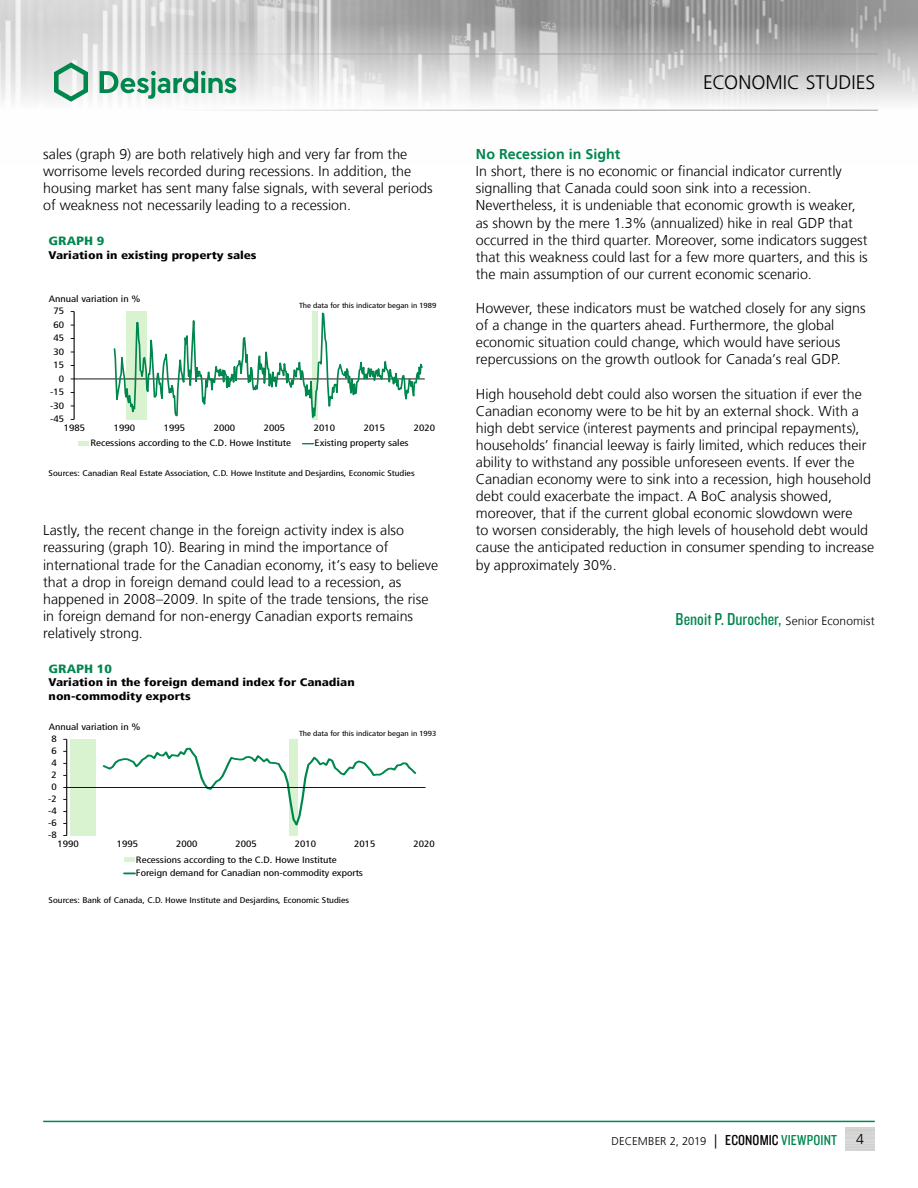
<style>
.page{position:relative;width:918px;height:1188px;background:#fff}
.page>*{position:absolute;margin:0;border:0;box-sizing:border-box;transform-origin:0 0}
.t1{font:300 19.5px "Frutiger LT";letter-spacing:.005em;color:#000}
.t2{font:18px "Knockout 29 Junior Ltweight";color:#00874e}
.t3{font:300 14.25px/17.1px "Frutiger LT";color:#000}
.t4{font:700 14.25px "Frutiger LT";letter-spacing:.005em;color:#00874e}
.t5{font:900 condensed 12px "Frutiger LT";color:#00874e;scale:1.2 1}
.t6{font:300 11.25px "Frutiger LT";color:#000}
.t7{font:900 condensed 11.1px "Frutiger LT";color:#000;scale:1.2 1}
.t8{font:condensed 9.3px "Frutiger LT";color:#000;scale:1.2 1}
.t9{font:condensed 9.15px/13.5px "Frutiger LT";color:#000;text-align:justify;scale:1.2 1}
.t10{font:condensed 8.25px "Frutiger LT";color:#000;scale:1.2 1}
.t11{font:condensed 7.35px "Frutiger LT";color:#000;scale:1.2 1}
.s1{font-family:"Frutiger LT";font-weight:300;font-size:12px;color:#000}
.s2{font-size:14.25px}
.s3{font-family:"Knockout 29 Junior Ltweight";font-weight:400;font-size:15px}
.s4{font-family:"Knockout 29 Junior Ltweight";font-weight:400;font-size:15px;color:#00874e}
</style>
<div class="page">
<img style="left:0;top:0;width:918px;height:110px">
<hr style="left:0;top:54px;width:878px;height:1px;background:#9d9d9c">
<hr style="left:0;top:110px;width:878px;height:1px;background:#9d9d9c">
<svg style="left:54px;top:62px;width:34px;height:40px"></svg>
<svg style="left:100px;top:71px;width:136px;height:28px"></svg>
<hr style="left:43px;top:1121px;width:832px;height:1px;background:#00874e">
<hr style="left:295px;top:739px;width:3px;height:48px;background:#d9f3d1">
<hr style="left:292px;top:739px;width:3px;height:48px;background:#d9f3d1">
<hr style="left:289px;top:739px;width:3px;height:48px;background:#d9f3d1">
<hr style="left:93px;top:739px;width:3px;height:48px;background:#d9f3d1">
<hr style="left:90px;top:739px;width:3px;height:48px;background:#d9f3d1">
<hr style="left:87px;top:739px;width:3px;height:48px;background:#d9f3d1">
<hr style="left:84px;top:739px;width:3px;height:48px;background:#d9f3d1">
<hr style="left:82px;top:739px;width:2px;height:48px;background:#d9f3d1">
<hr style="left:79px;top:739px;width:3px;height:48px;background:#d9f3d1">
<hr style="left:76px;top:739px;width:3px;height:48px;background:#d9f3d1">
<hr style="left:73px;top:739px;width:3px;height:48px;background:#d9f3d1">
<hr style="left:70px;top:739px;width:3px;height:48px;background:#d9f3d1">
<hr style="left:295px;top:787px;width:3px;height:49px;background:#d9f3d1">
<hr style="left:292px;top:787px;width:3px;height:49px;background:#d9f3d1">
<hr style="left:289px;top:787px;width:3px;height:49px;background:#d9f3d1">
<hr style="left:93px;top:787px;width:3px;height:49px;background:#d9f3d1">
<hr style="left:90px;top:787px;width:3px;height:49px;background:#d9f3d1">
<hr style="left:87px;top:787px;width:3px;height:49px;background:#d9f3d1">
<hr style="left:84px;top:787px;width:3px;height:49px;background:#d9f3d1">
<hr style="left:82px;top:787px;width:2px;height:49px;background:#d9f3d1">
<hr style="left:79px;top:787px;width:3px;height:49px;background:#d9f3d1">
<hr style="left:76px;top:787px;width:3px;height:49px;background:#d9f3d1">
<hr style="left:73px;top:787px;width:3px;height:49px;background:#d9f3d1">
<hr style="left:70px;top:787px;width:3px;height:49px;background:#d9f3d1">
<hr style="left:66px;top:739px;width:1px;height:97px;background:#000">
<svg style="left:102px;top:747px;width:315px;height:79px"></svg>
<hr style="left:124px;top:858px;width:11px;height:4px;background:#d9f3d1">
<svg style="left:124px;top:872px;width:11px;height:2px"></svg>
<hr style="left:74px;top:312px;width:1px;height:107px;background:#000">
<hr style="left:74px;top:379px;width:351px;height:1px;background:#000">
<svg style="left:113px;top:311px;width:311px;height:109px"></svg>
<div style="left:79px;top:441px;width:10px;height:5px;background:#d9f3d1"></div>
<hr style="left:67px;top:787px;width:359px;height:1px;background:#000">
<p class="t3" style="left:43px;top:146px;width:370px">sales (graph 9) are both relatively high and very far from the worrisome levels recorded during recessions. In addition, the</p>
<p class="t3" style="left:43px;top:180px;width:391px">housing market has sent many false signals, with several periods of weakness not necessarily leading to a recession.</p>
<h6 class="t5" style="left:49px;top:234px;width:48px">GRAPH 9</h6>
<p class="t7" style="left:49px;top:248px;width:175px">Variation in existing property sales</p>
<p class="t9" style="left:49px;top:292px;width:78px">Annual variation in %</p>
<p class="t11" style="left:299px;top:301px;width:116px">The data for this indicator began in 1989</p>
<p class="t8" style="left:53px;top:306px;width:10px">75</p>
<p class="t9" style="left:53px;top:318px;width:10px">60</p>
<p class="t9" style="left:53px;top:331px;width:10px">45</p>
<p class="t9" style="left:53px;top:345px;width:10px">30</p>
<p class="t8" style="left:53px;top:360px;width:10px">15</p>
<p class="t9" style="left:50px;top:372px;width:13px;text-indent:9px">0 -15 -30 -45</p>
<p class="t9" style="left:64px;top:421px;width:19px">1985</p>
<p class="t9" style="left:114px;top:421px;width:19px">1990</p>
<p class="t9" style="left:164px;top:421px;width:19px">1995</p>
<p class="t9" style="left:214px;top:421px;width:19px">2000</p>
<p class="t9" style="left:264px;top:421px;width:19px">2005</p>
<p class="t9" style="left:314px;top:421px;width:19px">2010</p>
<p class="t9" style="left:364px;top:421px;width:19px">2015</p>
<p class="t9" style="left:414px;top:421px;width:19px">2020</p>
<p class="t9" style="left:90px;top:437px;width:169px">Recessions according to the C.D. Howe Institute</p>
<p class="t9" style="left:315px;top:437px;width:80px">Existing property sales</p>
<p class="t10" style="left:49px;top:468px;width:307px">Sources: Canadian Real Estate Association, C.D. Howe Institute and Desjardins, Economic Studies</p>
<p class="t3" style="left:43px;top:522px;width:397px">Lastly, the recent change in the foreign activity index is also reassuring (graph 10). Bearing in mind the importance of international trade for the Canadian economy, it’s easy to believe that a drop in foreign demand could lead to a recession, as happened in 2008–2009. In spite of the trade tensions, the rise in foreign demand for non-energy Canadian exports remains relatively strong.</p>
<h6 class="t5" style="left:49px;top:662px;width:54px">GRAPH 10</h6>
<p class="t7" style="left:49px;top:676px;width:257px">Variation in the foreign demand index for Canadian</p>
<p class="t7" style="left:49px;top:689px;width:120px">non-commodity exports</p>
<p class="t9" style="left:49px;top:720px;width:78px">Annual variation in %</p>
<p class="t8" style="left:51px;top:733px;width:6px">8</p>
<p class="t11" style="left:299px;top:729px;width:116px">The data for this indicator began in 1993</p>
<p class="t9" style="left:51px;top:744px;width:6px">6</p>
<p class="t9" style="left:51px;top:756px;width:6px">4</p>
<p class="t8" style="left:51px;top:770px;width:6px">2</p>
<p class="t9" style="left:51px;top:780px;width:6px">0</p>
<p class="t9" style="left:48px;top:792px;width:9px">-2</p>
<p class="t8" style="left:48px;top:806px;width:9px">-4</p>
<p class="t9" style="left:48px;top:816px;width:9px">-6</p>
<p class="t9" style="left:48px;top:828px;width:9px">-8</p>
<p class="t9" style="left:58px;top:837px;width:19px">1990</p>
<p class="t9" style="left:117px;top:837px;width:19px">1995</p>
<p class="t9" style="left:176px;top:837px;width:19px">2000</p>
<p class="t9" style="left:236px;top:837px;width:19px">2005</p>
<p class="t9" style="left:295px;top:837px;width:19px">2010</p>
<p class="t9" style="left:354px;top:837px;width:19px">2015</p>
<p class="t9" style="left:413px;top:837px;width:19px">2020</p>
<p class="t9" style="left:136px;top:853px;width:169px">Recessions according to the C.D. Howe Institute</p>
<p class="t9" style="left:136px;top:866px;width:191px">Foreign demand for Canadian non-commodity exports</p>
<p class="t10" style="left:49px;top:896px;width:252px">Sources: Bank of Canada, C.D. Howe Institute and Desjardins, Economic Studies</p>
<h1 class="t1" style="left:703px;top:72px;width:174px">ECONOMIC STUDIES</h1>
<h5 class="t4" style="left:476px;top:146px;width:146px">No Recession in Sight</h5>
<p class="t3" style="left:476px;top:163px;width:382px">In short, there is no economic or financial indicator currently signalling that Canada could soon sink into a recession.<br>Nevertheless, it is undeniable that economic growth is weaker, as shown by the mere 1.3% (annualized) hike in real GDP that</p>
<p class="t3" style="left:476px;top:231px;width:393px">occurred in the third quarter. Moreover, some indicators suggest</p>
<p class="t3" style="left:476px;top:249px;width:393px">that this weakness could last for a few more quarters, and this is</p>
<p class="t3" style="left:476px;top:266px;width:338px">the main assumption of our current economic scenario.</p>
<p class="t3" style="left:476px;top:300px;width:391px">However, these indicators must be watched closely for any signs of a change in the quarters ahead. Furthermore, the global economic situation could change, which would have serious</p>
<p class="t3" style="left:476px;top:351px;width:366px">repercussions on the growth outlook for Canada’s real GDP.</p>
<p class="t3" style="left:476px;top:385px;width:388px">High household debt could also worsen the situation if ever the</p>
<p class="t3" style="left:476px;top:402px;width:385px">Canadian economy were to be hit by an external shock. With a</p>
<p class="t3" style="left:476px;top:420px;width:385px">high debt service (interest payments and principal repayments),</p>
<p class="t3" style="left:476px;top:437px;width:392px">households’ financial leeway is fairly limited, which reduces their</p>
<p class="t3" style="left:476px;top:454px;width:380px">ability to withstand any possible unforeseen events. If ever the</p>
<p class="t3" style="left:476px;top:471px;width:397px">Canadian economy were to sink into a recession, high household</p>
<p class="t3" style="left:476px;top:488px;width:400px">debt could exacerbate the impact. A BoC analysis showed, moreover, that if the current global economic slowdown were<br>to worsen considerably, the high levels of household debt would cause the anticipated reduction in consumer spending to increase by approximately 30%.</p>
<p class="t2" style="left:676px;top:608px;width:201px">Benoit P. Durocher, <span class="s1">Senior Economist</span></p>
<p class="t6" style="left:612px;top:1135px;width:227px">DECEMBER 2, 2019 <span class="s2">|</span> <span class="s3">ECONOMIC</span> <span class="s4">VIEWPOINT</span></p>
<p class="t3" style="left:856px;top:1131px;width:9px">4</p>
</div>
